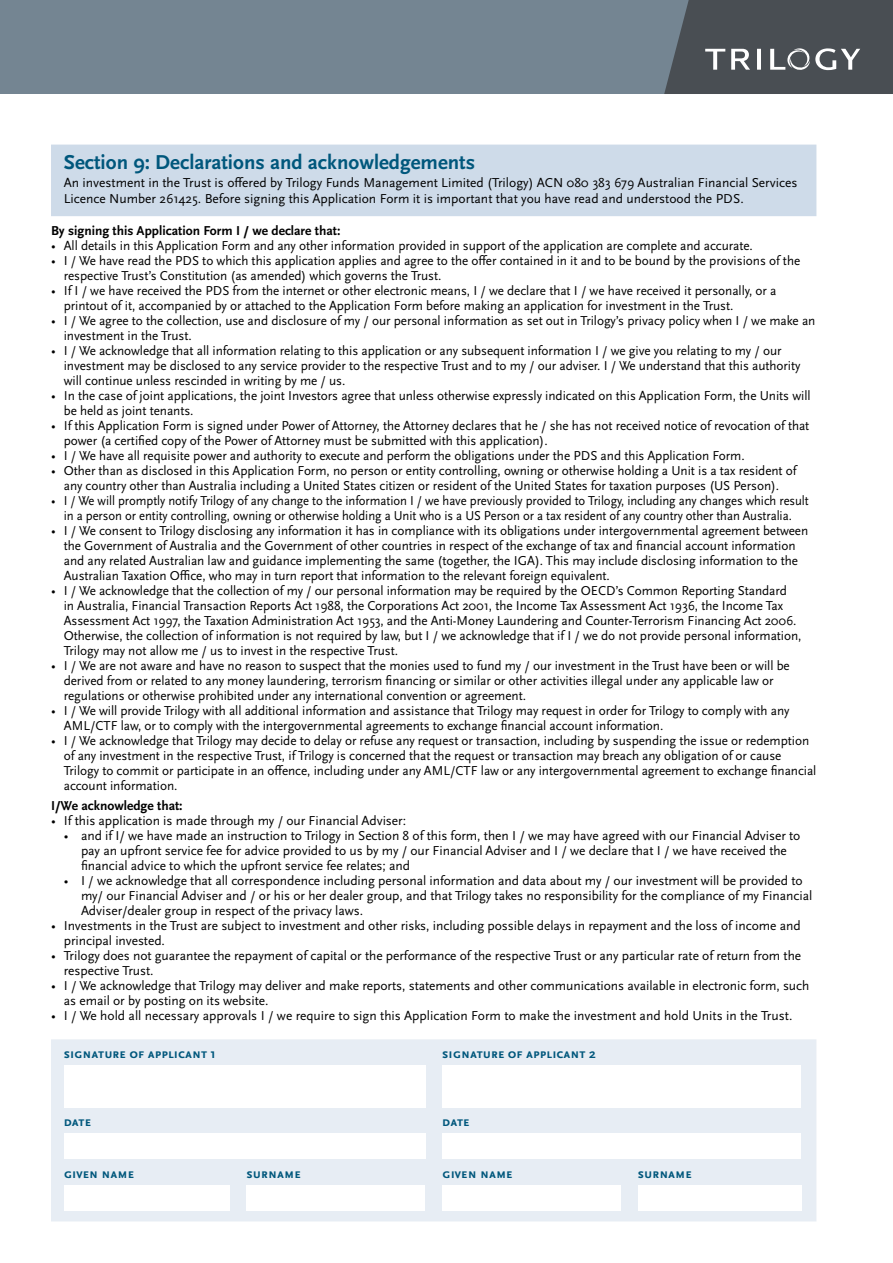
<style>
.page{position:relative;width:893px;height:1263px;background:#fff}
.page>*{position:absolute;margin:0;border:0;box-sizing:border-box;transform-origin:0 0}
.t1{font:700 21px "Scala Sans Pro";color:#00577c}
.t2{font:13.5px/15px "Scala Sans Pro";letter-spacing:-.005em;color:#000}
.t3{font:13.5px/15px "Scala Sans Pro";letter-spacing:-.005em;color:#000;text-align:center;scale:.94 1}
.t4{font:700 13.5px "Scala Sans Pro";color:#00577c}
.t5{font:700 13.5px "Scala Sans Pro";color:#000}
</style>
<div class="page">
<div style="left:0;top:0;width:893px;height:94px;background:#748592"></div>
<svg style="left:664px;top:0;width:229px;height:94px;background:#53595e"></svg>
<div style="left:51px;top:145px;width:765px;height:71px;background:#cedbe9"></div>
<div style="left:51px;top:1039px;width:765px;height:182px;background:#e7edf4"></div>
<div style="left:64px;top:1065px;width:361px;height:42px;background:#fff"></div>
<div style="left:442px;top:1065px;width:359px;height:43px;background:#fff"></div>
<div style="left:64px;top:1133px;width:361px;height:26px;background:#fff"></div>
<div style="left:442px;top:1133px;width:359px;height:26px;background:#fff"></div>
<div style="left:64px;top:1185px;width:166px;height:25px;background:#fff"></div>
<div style="left:247px;top:1185px;width:178px;height:25px;background:#fff"></div>
<div style="left:442px;top:1185px;width:179px;height:25px;background:#fff"></div>
<div style="left:638px;top:1185px;width:163px;height:25px;background:#fff"></div>
<p class="t1" style="left:64px;top:150px;width:413px">Section 9: Declarations and acknowledgements</p>
<p class="t2" style="left:64px;top:174px;width:735px;line-height:16.5px">An investment in the Trust is offered by Trilogy Funds Management Limited (Trilogy) ACN 080 383 679 Australian Financial Services<br>Licence Number 261425. Before signing this Application Form it is important that you have read and understood the PDS.</p>
<p class="t5" style="left:51px;top:222px;width:291px">By signing this Application Form I / we declare that:</p>
<p class="t2" style="left:51px;top:238px;width:703px">• All details in this Application Form and any other information provided in support of the application are complete and accurate.</p>
<p class="t2" style="left:64px;top:253px;width:738px;text-indent:-13px">• I / We have read the PDS to which this application applies and agree to the offer contained in it and to be bound by the provisions of the respective Trust’s Constitution (as amended) which governs the Trust.</p>
<p class="t2" style="left:64px;top:283px;width:714px;text-indent:-13px">• If I / we have received the PDS from the internet or other electronic means, I / we declare that I / we have received it personally, or a printout of it, accompanied by or attached to the Application Form before making an application for investment in the Trust.</p>
<p class="t2" style="left:64px;top:313px;width:753px;text-indent:-13px">• I / We agree to the collection, use and disclosure of my / our personal information as set out in Trilogy’s privacy policy when I / we make an investment in the Trust.</p>
<p class="t2" style="left:64px;top:343px;width:738px;text-indent:-13px">• I / We acknowledge that all information relating to this application or any subsequent information I / we give you relating to my / our investment may be disclosed to any service provider to the respective Trust and to my / our adviser. I / We understand that this authority will continue unless rescinded in writing by me / us.</p>
<p class="t2" style="left:64px;top:388px;width:748px;text-indent:-13px">• In the case of joint applications, the joint Investors agree that unless otherwise expressly indicated on this Application Form, the Units will be held as joint tenants.</p>
<p class="t2" style="left:64px;top:418px;width:747px;text-indent:-13px">• If this Application Form is signed under Power of Attorney, the Attorney declares that he / she has not received notice of revocation of that power (a certified copy of the Power of Attorney must be submitted with this application).</p>
<p class="t2" style="left:51px;top:448px;width:695px">• I / We have all requisite power and authority to execute and perform the obligations under the PDS and this Application Form.</p>
<p class="t2" style="left:51px;top:463px;width:749px;text-align:center">• Other than as disclosed in this Application Form, no person or entity controlling, owning or otherwise holding a Unit is a tax resident of any country other than Australia including a United States citizen or resident of the United States for taxation purposes (US Person).</p>
<p class="t3" style="left:51px;top:493px;width:808px">• I / We will promptly notify Trilogy of any change to the information I / we have previously provided to Trilogy, including any changes which result in a person or entity controlling, owning or otherwise holding a Unit who is a US Person or a tax resident of any country other than Australia.</p>
<p class="t2" style="left:64px;top:523px;width:746px;text-indent:-13px">• I / We consent to Trilogy disclosing any information it has in compliance with its obligations under intergovernmental agreement between the Government of Australia and the Government of other countries in respect of the exchange of tax and financial account information and any related Australian law and guidance implementing the same (together, the IGA). This may include disclosing information to the Australian Taxation Office, who may in turn report that information to the relevant foreign equivalent.</p>
<p class="t2" style="left:64px;top:583px;width:739px;text-indent:-13px">• I / We acknowledge that the collection of my / our personal information may be required by the OECD’s Common Reporting Standard<br>in Australia, Financial Transaction Reports Act 1988, the Corporations Act 2001, the Income Tax Assessment Act 1936, the Income Tax Assessment Act 1997, the Taxation Administration Act 1953, and the Anti-Money Laundering and Counter-Terrorism Financing Act 2006.<br>Otherwise, the collection of information is not required by law, but I / we acknowledge that if I / we do not provide personal information, Trilogy may not allow me / us to invest in the respective Trust.</p>
<p class="t2" style="left:64px;top:658px;width:727px;text-indent:-13px">• I / We are not aware and have no reason to suspect that the monies used to fund my / our investment in the Trust have been or will be derived from or related to any money laundering, terrorism financing or similar or other activities illegal under any applicable law or regulations or otherwise prohibited under any international convention or agreement.</p>
<p class="t2" style="left:64px;top:703px;width:727px;text-indent:-13px">• I / We will provide Trilogy with all additional information and assistance that Trilogy may request in order for Trilogy to comply with any<br>AML/CTF law, or to comply with the intergovernmental agreements to exchange financial account information.</p>
<p class="t2" style="left:64px;top:733px;width:754px;text-indent:-13px">• I / We acknowledge that Trilogy may decide to delay or refuse any request or transaction, including by suspending the issue or redemption of any investment in the respective Trust, if Trilogy is concerned that the request or transaction may breach any obligation of or cause Trilogy to commit or participate in an offence, including under any AML/CTF law or any intergovernmental agreement to exchange financial account information.</p>
<p class="t5" style="left:51px;top:798px;width:133px">I/We acknowledge that:</p>
<p class="t2" style="left:51px;top:813px;width:357px">• If this application is made through my / our Financial Adviser:</p>
<p class="t2" style="left:81px;top:828px;width:721px;text-indent:-17px">• and if I/ we have made an instruction to Trilogy in Section 8 of this form, then I / we may have agreed with our Financial Adviser to pay an upfront service fee for advice provided to us by my / our Financial Adviser and I / we declare that I / we have received the financial advice to which the upfront service fee relates; and</p>
<p class="t2" style="left:81px;top:873px;width:733px;text-indent:-17px">• I / we acknowledge that all correspondence including personal information and data about my / our investment will be provided to my/ our Financial Adviser and / or his or her dealer group, and that Trilogy takes no responsibility for the compliance of my Financial<br>Adviser/dealer group in respect of the privacy laws.</p>
<p class="t2" style="left:64px;top:918px;width:738px;text-indent:-13px">• Investments in the Trust are subject to investment and other risks, including possible delays in repayment and the loss of income and principal invested.</p>
<p class="t2" style="left:64px;top:948px;width:739px;text-indent:-13px">• Trilogy does not guarantee the repayment of capital or the performance of the respective Trust or any particular rate of return from the respective Trust.</p>
<p class="t2" style="left:64px;top:978px;width:747px;text-indent:-13px">• I / We acknowledge that Trilogy may deliver and make reports, statements and other communications available in electronic form, such as email or by posting on its website.</p>
<p class="t2" style="left:51px;top:1008px;width:743px">• I / We hold all necessary approvals I / we require to sign this Application Form to make the investment and hold Units in the Trust.</p>
<p class="t4" style="left:64px;top:1046px;width:154px">signature of applicant 1</p>
<p class="t4" style="left:442px;top:1046px;width:155px">signature of applicant 2</p>
<p class="t4" style="left:64px;top:1114px;width:29px">date</p>
<p class="t4" style="left:442px;top:1114px;width:29px">date</p>
<p class="t4" style="left:64px;top:1165px;width:72px">given nam e</p>
<p class="t4" style="left:247px;top:1165px;width:56px">surnam e</p>
<p class="t4" style="left:442px;top:1165px;width:72px">given nam e</p>
<p class="t4" style="left:638px;top:1165px;width:56px">surnam e</p>
</div>
